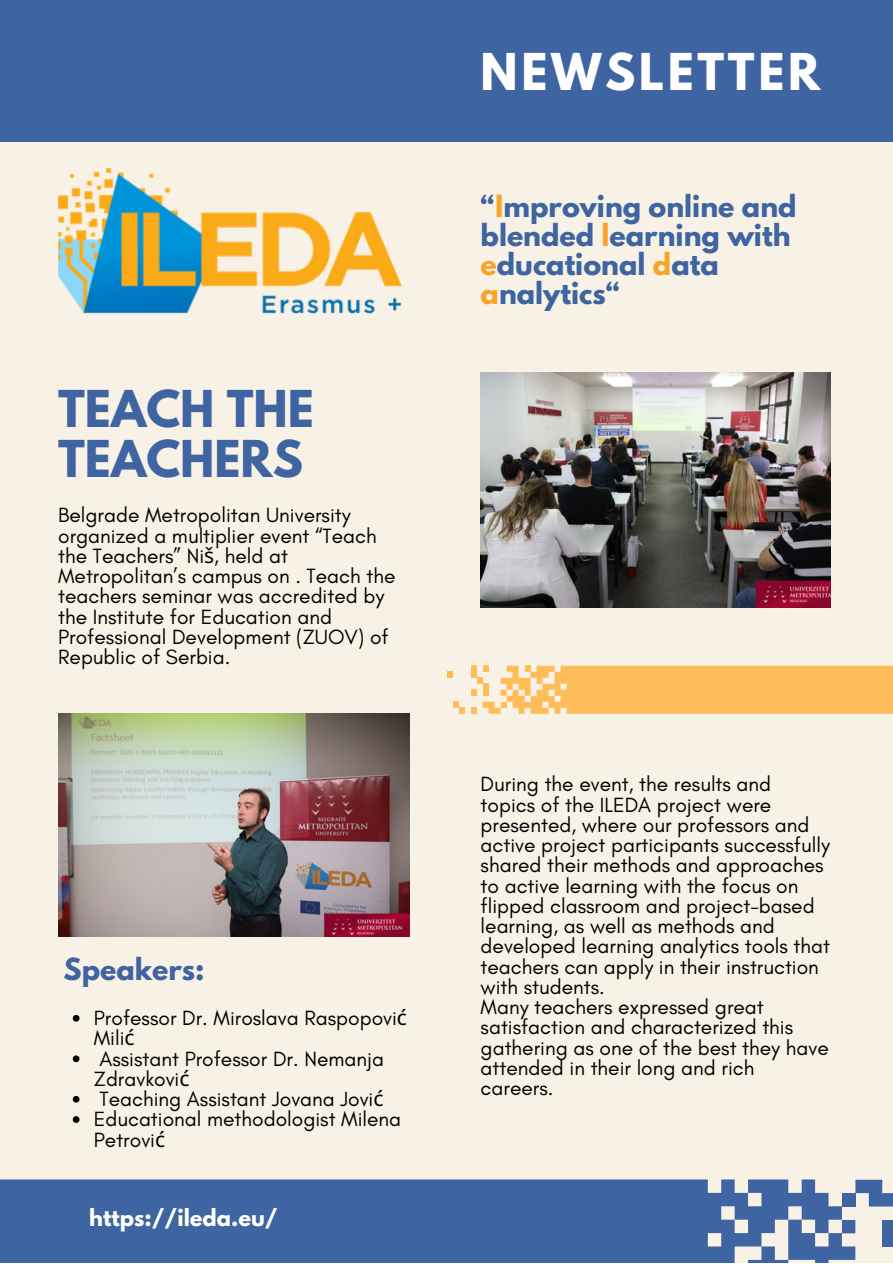
<style>
.page{position:relative;width:893px;height:1264px;background:#fff}
.page>*{position:absolute;margin:0;border:0;box-sizing:border-box;transform-origin:0 0}
.t1{font:700 45px/49.5px "League Spartan";color:#3e64a1}
.t2{font:700 45px "League Spartan";letter-spacing:.08em;color:#fff}
.t3{font:700 27px/29.2px "League Spartan";color:#3e64a1}
.t4{font:21px/20.2px "Glacial Indifference";color:#000}
.t5{font:700 21px "League Spartan";color:#fff}
.s1{font-family:"Noto Sans"}
.s2{color:#f9a429}
</style>
<div class="page">
<div style="left:0;top:0;width:892px;height:1262px;background:#f8f1e6"></div>
<svg style="left:841px;top:1219px;width:14px;height:41px"></svg>
<div style="left:841px;top:1192px;width:14px;height:14px;background:#3e64a1"></div>
<svg style="left:0;top:1179px;width:841px;height:83px;background:#496ca5"></svg>
<svg style="left:855px;top:1179px;width:37px;height:27px"></svg>
<div style="left:882px;top:1219px;width:10px;height:27px;background:#3e64a1"></div>
<svg style="left:447px;top:665px;width:445px;height:48px;background:#fdc56f"></svg>
<div style="left:482px;top:683px;width:6px;height:12px;background:#ffbd59"></div>
<img style="left:58px;top:142px;width:351px;height:197px;border-radius:16px">
<div style="left:0;top:0;width:892px;height:142px;background:#3e64a1"></div>
<img style="left:480px;top:372px;width:350px;height:235px">
<svg style="left:73px;top:1015px;width:6px;height:6px"></svg>
<svg style="left:73px;top:1055px;width:6px;height:7px"></svg>
<svg style="left:73px;top:1095px;width:6px;height:7px"></svg>
<svg style="left:73px;top:1116px;width:6px;height:6px"></svg>
<img style="left:58px;top:714px;width:351px;height:222px">
<p class="t1" style="left:58px;top:390px;width:257px">TEACH THE<br>TEACHERS</p>
<p class="t4" style="left:58px;top:505px;width:339px">Belgrade Metropolitan University organized a multiplier event “Teach the Teachers” Ni<span class="s1">š</span>, held at<br>Metropolitan’s campus on . Teach the teachers seminar was accredited by the Institute for Education and<br>Professional Development (ZUOV) of<br>Republic of Serbia.</p>
<p class="t3" style="left:64px;top:957px;width:142px">Speakers:</p>
<p class="t4" style="left:94px;top:1007px;width:315px">Professor Dr. Miroslava Raspopovi<span class="s1">ć<br></span>Mili<span class="s1">ć</span></p>
<p class="t4" style="left:94px;top:1048px;width:292px">Assistant Professor Dr. Nemanja<br>Zdravkovi<span class="s1">ć</span></p>
<p class="t4" style="left:99px;top:1088px;width:285px">Teaching Assistant Jovana Jovi<span class="s1">ć</span></p>
<p class="t4" style="left:94px;top:1108px;width:309px">Educational methodologist Milena<br>Petrovi<span class="s1">ć</span></p>
<p class="t5" style="left:89px;top:1206px;width:190px">https://ileda.eu/</p>
<p class="t2" style="left:480px;top:50px;width:341px">NEWSLETTER</p>
<p class="t3" style="left:480px;top:194px;width:317px">“<span class="s2">I</span>mproving online and blended <span class="s2">l</span>earning with <span class="s2">e</span>ducational <span class="s2">d</span>ata <span class="s2">a</span>nalytics“</p>
<p class="t4" style="left:480px;top:774px;width:351px">During the event, the results and topics of the ILEDA project were presented, where our professors and active project participants successfully shared their methods and approaches to active learning with the focus on flipped classroom and project-based learning, as well as methods and developed learning analytics tools that teachers can apply in their instruction with students.</p>
<p class="t4" style="left:480px;top:996px;width:350px">Many teachers expressed great satisfaction and characterized this gathering as one of the best they have attended in their long and rich careers.</p>
</div>
